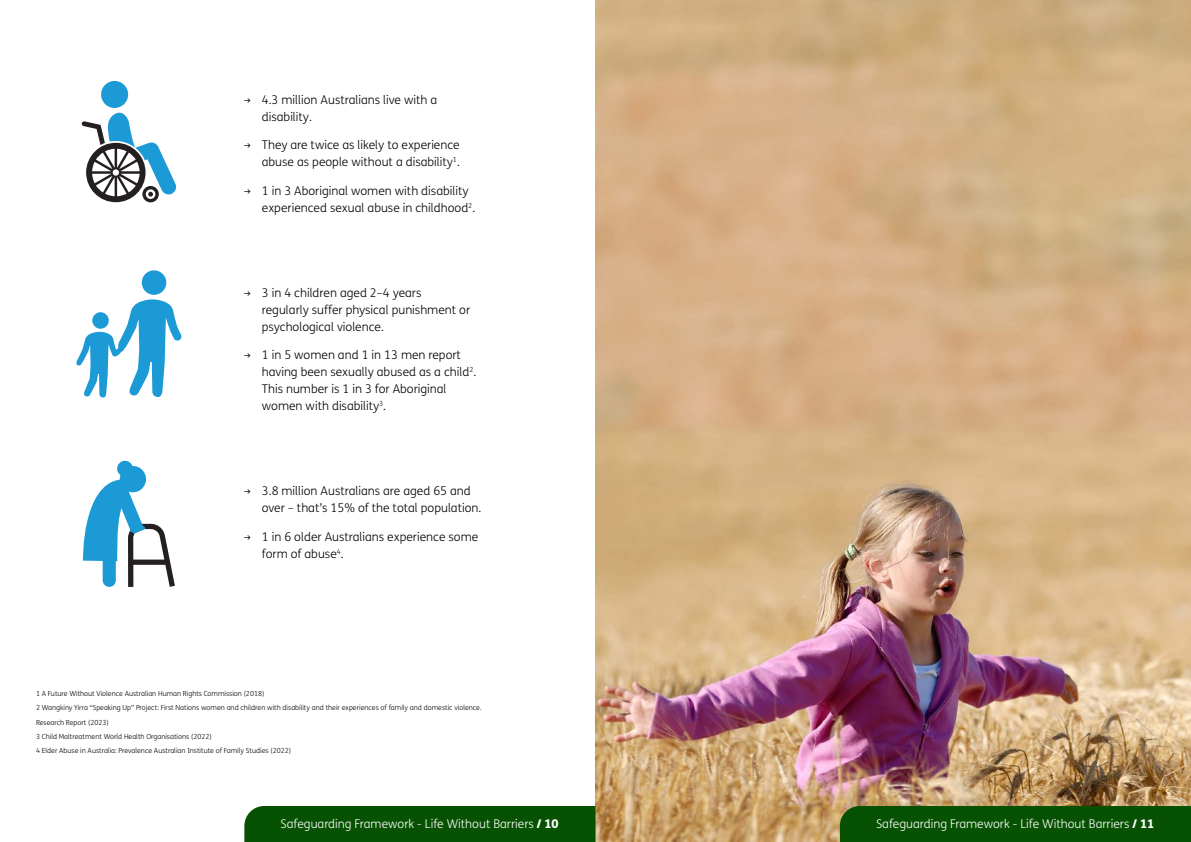
<style>
.page{position:relative;width:1191px;height:842px;background:#fff}
.page>*{position:absolute;margin:0;border:0;box-sizing:border-box;transform-origin:0 0}
.t1{font:300 12px/17px "FS Me";color:#000}
.t2{font:300 12px "FS Me";color:#fff}
.t3{font:300 7px/14.4px "FS Me";color:#000}
.s1{font-weight:800}
</style>
<div class="page">
<img style="left:595px;top:0;width:596px;height:842px">
<div style="left:840px;top:806px;width:351px;height:36px;background:#075202"></div>
<div style="left:244px;top:806px;width:351px;height:36px;background:#075202"></div>
<div style="left:101px;top:81px;width:27px;height:27px;background:#1c9ad6;border-radius:50%"></div>
<svg style="left:82px;top:112px;width:94px;height:90px"></svg>
<div style="left:142px;top:270px;width:24px;height:25px;background:#1c9ad6;border-radius:50%"></div>
<svg style="left:76px;top:299px;width:106px;height:99px"></svg>
<svg style="left:82px;top:460px;width:93px;height:127px"></svg>
<p class="t1" style="left:262px;top:91px;width:177px;text-indent:-18px">→ 4.3 million Australians live with a disability.</p>
<p class="t1" style="left:244px;top:136px;width:217px;text-align:right">→ They are twice as likely to experience abuse as people without a disability<sup>1</sup>.</p>
<p class="t1" style="left:262px;top:182px;width:215px;text-indent:-18px">→ 1 in 3 Aboriginal women with disability experienced sexual abuse in childhood<sup>2</sup>.</p>
<p class="t1" style="left:262px;top:284px;width:210px;text-indent:-18px">→ 3 in 4 children aged 2–4 years regularly suffer physical punishment or psychological violence.</p>
<p class="t1" style="left:262px;top:346px;width:216px;text-indent:-18px">→ 1 in 5 women and 1 in 13 men report having been sexually abused as a child<sup>2</sup>.<br>This number is 1 in 3 for Aboriginal women with disability<sup>3</sup>.</p>
<p class="t1" style="left:262px;top:482px;width:221px;text-indent:-18px">→ 3.8 million Australians are aged 65 and over – that’s 15% of the total population.</p>
<p class="t1" style="left:262px;top:527px;width:218px;text-indent:-18px">→ 1 in 6 older Australians experience some form of abuse<sup>4</sup>.</p>
<p class="t3" style="left:36px;top:686px;width:447px">1 A Future Without Violence Australian Human Rights Commission (2018)<br>2 Wangkiny Yirra “Speaking Up” Project: First Nations women and children with disability and their experiences of family and domestic violence.<br>Research Report (2023)<br>3 Child Maltreatment World Health Organisations (2022)<br>4 Elder Abuse in Australia: Prevalence Australian Institute of Family Studies (2022)</p>
<p class="t2" style="left:281px;top:816px;width:279px">Safeguarding Framework - Life Without Barriers <span class="s1">/ 10</span></p>
<p class="t2" style="left:876px;top:816px;width:279px">Safeguarding Framework - Life Without Barriers <span class="s1">/ 11</span></p>
</div>
